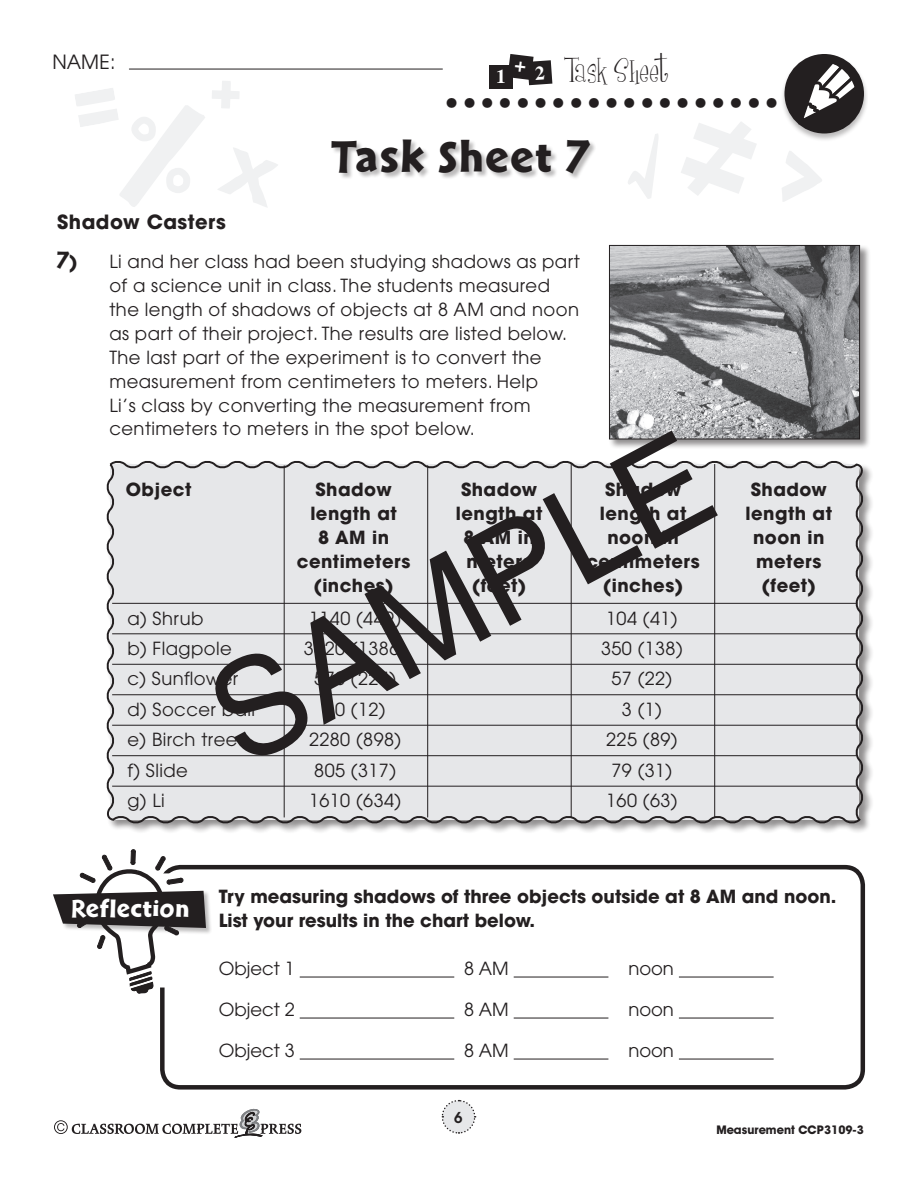
<style>
.page{position:relative;width:918px;height:1188px;background:#fff}
.page>*{position:absolute;margin:0;border:0;box-sizing:border-box;transform-origin:0 0}
.t1{font:134.25px "Helvetica";color:#231f20}
.t2{font:46.5px "Cal Sans Heavy KB";letter-spacing:.035em;color:#231f20}
.t3{font:700 42px "Futura";color:#231f20}
.t4{font:31.5px "Girlsare Weird";letter-spacing:.01em;color:#231f20}
.t5{font:26.1px "Cal Sans Heavy KB";letter-spacing:.02em;color:#fff}
.t6{font:700 19.5px "Avant Garde";letter-spacing:.025em;color:#231f20}
.t7{font:19.5px "Avant Garde";color:#231f20}
.t8{font:700 19.5px "Times";color:#fff}
.t9{font:18px/24px "Avant Garde";letter-spacing:.025em;color:#231f20}
.t10{font:700 18px "Avant Garde";letter-spacing:.025em;color:#231f20}
.t11{font:700 18px/24px "Avant Garde";color:#231f20}
.t12{font:600 15px "Avant Garde";color:#231f20}
.t13{font:700 12px "Avant Garde IT Cby BT";color:#231f20}
.s1{font-family:"Cal Sans Heavy KB";font-size:24px}
.s2{font-weight:700}
</style>
<div class="page">
<div style="left:331px;top:140px;width:266px;height:41px;background:#231f20;opacity:.3"></div>
<svg style="left:681px;top:122px;width:75px;height:73px"></svg>
<svg style="left:628px;top:134px;width:30px;height:65px"></svg>
<svg style="left:782px;top:151px;width:40px;height:51px"></svg>
<svg style="left:75px;top:81px;width:203px;height:126px"></svg>
<div style="left:106px;top:460px;width:767px;height:373px;background:#231f20;opacity:.5"></div>
<svg style="left:106px;top:460px;width:760px;height:366px;background:#e0e0e2"></svg>
<div style="left:608px;top:244px;width:263px;height:206px;background:#231f20;opacity:.5"></div>
<img style="left:611px;top:247px;width:247px;height:190px">
<div style="left:609px;top:245px;width:251px;height:194px;border:1px solid #231f20"></div>
<hr style="left:112px;top:603px;width:744px;height:1px;background:#231f20">
<hr style="left:112px;top:633px;width:744px;height:1px;background:#231f20">
<hr style="left:112px;top:664px;width:744px;height:1px;background:#231f20">
<hr style="left:112px;top:694px;width:744px;height:1px;background:#231f20">
<hr style="left:112px;top:725px;width:744px;height:1px;background:#231f20">
<hr style="left:112px;top:755px;width:744px;height:1px;background:#231f20">
<hr style="left:112px;top:786px;width:744px;height:1px;background:#231f20">
<hr style="left:571px;top:464px;width:1px;height:353px;background:#231f20">
<hr style="left:284px;top:465px;width:1px;height:352px;background:#231f20">
<hr style="left:427px;top:465px;width:1px;height:352px;background:#231f20">
<hr style="left:714px;top:464px;width:1px;height:353px;background:#231f20">
<div style="left:160px;top:865px;width:705px;height:225px;border:4px solid #231f20;border-radius:18px"></div>
<svg style="left:53px;top:849px;width:227px;height:145px"></svg>
<hr style="left:300px;top:977px;width:154px;height:1px;background:#231f20">
<hr style="left:514px;top:977px;width:94px;height:1px;background:#231f20">
<hr style="left:679px;top:977px;width:95px;height:1px;background:#231f20">
<hr style="left:300px;top:1018px;width:154px;height:1px;background:#231f20">
<hr style="left:514px;top:1018px;width:94px;height:1px;background:#231f20">
<hr style="left:679px;top:1018px;width:95px;height:1px;background:#231f20">
<hr style="left:300px;top:1059px;width:154px;height:1px;background:#231f20">
<hr style="left:514px;top:1059px;width:94px;height:1px;background:#231f20">
<hr style="left:679px;top:1059px;width:95px;height:1px;background:#231f20">
<hr style="left:129px;top:69px;width:313px;height:1px;background:#231f20">
<svg style="left:441px;top:1099px;width:35px;height:35px"></svg>
<div style="left:780px;top:54px;width:88px;height:89px;background:#231f20;opacity:.3"></div>
<div style="left:784px;top:54px;width:80px;height:80px;background:#231f20;border-radius:50%"></div>
<svg style="left:797px;top:54px;width:67px;height:71px"></svg>
<div style="left:490px;top:65px;width:23px;height:23px;background:#231f20"></div>
<svg style="left:54px;top:1108px;width:247px;height:30px"></svg>
<svg style="left:509px;top:54px;width:43px;height:31px"></svg>
<p class="t7" style="left:52px;top:50px;width:65px">NAME:</p>
<p class="t6" style="left:57px;top:209px;width:170px">Shadow Casters</p>
<p class="t8" style="left:496px;top:58px;width:11px">1</p>
<p class="t4" style="left:564px;top:53px;width:106px">Task Sheet</p>
<p class="t3" style="left:445px;top:64px;width:336px">...................</p>
<p class="t2" style="left:332px;top:130px;width:259px">TASK SHEET 7</p>
<p class="t9" style="left:109px;top:249px;width:472px;text-indent:-52px"><span class="s1">7</span><span class="s2">)</span> Li and her class had been studying shadows as part of a science unit in class. The students measured the length of shadows of objects at 8 AM and noon as part of their project. The results are listed below.<br>The last part of the experiment is to convert the measurement from centimeters to meters. Help<br>Li’s class by converting the measurement from centimeters to meters in the spot below.</p>
<h1 class="t1" style="left:184px;top:657px;width:546px;rotate:-28deg">SAMPLE</h1>
<p class="t10" style="left:126px;top:478px;width:67px">Object</p>
<p class="t10" style="left:316px;top:478px;width:78px">Shadow</p>
<p class="t10" style="left:461px;top:478px;width:78px">Shadow</p>
<p class="t10" style="left:605px;top:478px;width:78px">Shadow</p>
<p class="t10" style="left:751px;top:478px;width:78px">Shadow</p>
<p class="t10" style="left:310px;top:502px;width:88px">length at</p>
<p class="t10" style="left:456px;top:502px;width:88px">length at</p>
<p class="t10" style="left:600px;top:502px;width:88px">length at</p>
<p class="t10" style="left:746px;top:502px;width:88px">length at</p>
<p class="t10" style="left:318px;top:526px;width:73px">8 AM in</p>
<p class="t10" style="left:464px;top:526px;width:73px">8 AM in</p>
<p class="t10" style="left:607px;top:526px;width:73px">noon in</p>
<p class="t10" style="left:753px;top:526px;width:73px">noon in</p>
<p class="t10" style="left:297px;top:550px;width:115px">centimeters</p>
<p class="t10" style="left:467px;top:550px;width:67px">meters</p>
<p class="t10" style="left:586px;top:550px;width:115px">centimeters</p>
<p class="t10" style="left:756px;top:550px;width:67px">meters</p>
<p class="t10" style="left:313px;top:574px;width:82px">(inches)</p>
<p class="t10" style="left:472px;top:574px;width:56px">(feet)</p>
<p class="t10" style="left:603px;top:574px;width:82px">(inches)</p>
<p class="t10" style="left:762px;top:574px;width:56px">(feet)</p>
<p class="t9" style="left:127px;top:606px;width:78px">a) Shrub</p>
<p class="t9" style="left:309px;top:606px;width:94px">1140 (449)</p>
<p class="t9" style="left:606px;top:606px;width:73px">104 (41)</p>
<p class="t9" style="left:127px;top:637px;width:106px">b) Flagpole</p>
<p class="t9" style="left:304px;top:637px;width:104px">3520 (1386)</p>
<p class="t9" style="left:601px;top:637px;width:83px">350 (138)</p>
<p class="t9" style="left:127px;top:667px;width:112px">c) Sunflower</p>
<p class="t9" style="left:314px;top:667px;width:83px">570 (224)</p>
<p class="t9" style="left:611px;top:667px;width:62px">57 (22)</p>
<p class="t9" style="left:127px;top:697px;width:129px">d) Soccer ball</p>
<p class="t9" style="left:325px;top:697px;width:62px">30 (12)</p>
<p class="t9" style="left:622px;top:697px;width:42px">3 (1)</p>
<p class="t9" style="left:127px;top:728px;width:112px">e) Birch tree</p>
<p class="t9" style="left:309px;top:728px;width:94px">2280 (898)</p>
<p class="t9" style="left:606px;top:728px;width:73px">225 (89)</p>
<p class="t9" style="left:127px;top:758px;width:62px">f) Slide</p>
<p class="t9" style="left:314px;top:758px;width:83px">805 (317)</p>
<p class="t9" style="left:611px;top:758px;width:62px">79 (31)</p>
<p class="t9" style="left:127px;top:788px;width:39px">g) Li</p>
<p class="t9" style="left:309px;top:788px;width:94px">1610 (634)</p>
<p class="t9" style="left:606px;top:788px;width:73px">160 (63)</p>
<p class="t5" style="left:71px;top:893px;width:120px">REFLECTION</p>
<p class="t11" style="left:219px;top:885px;width:619px">Try measuring shadows of three objects outside at 8 AM and noon.<br>List your results in the chart below.</p>
<p class="t9" style="left:219px;top:957px;width:77px">Object 1</p>
<p class="t9" style="left:464px;top:957px;width:46px">8 AM</p>
<p class="t9" style="left:628px;top:957px;width:47px">noon</p>
<p class="t9" style="left:219px;top:998px;width:77px">Object 2</p>
<p class="t9" style="left:464px;top:998px;width:46px">8 AM</p>
<p class="t9" style="left:628px;top:998px;width:47px">noon</p>
<p class="t9" style="left:219px;top:1039px;width:77px">Object 3</p>
<p class="t9" style="left:464px;top:1039px;width:46px">8 AM</p>
<p class="t9" style="left:628px;top:1039px;width:47px">noon</p>
<p class="t12" style="left:454px;top:1107px;width:10px">6</p>
<p class="t13" style="left:716px;top:1122px;width:149px">Measurement CCP3109-3</p>
</div>
